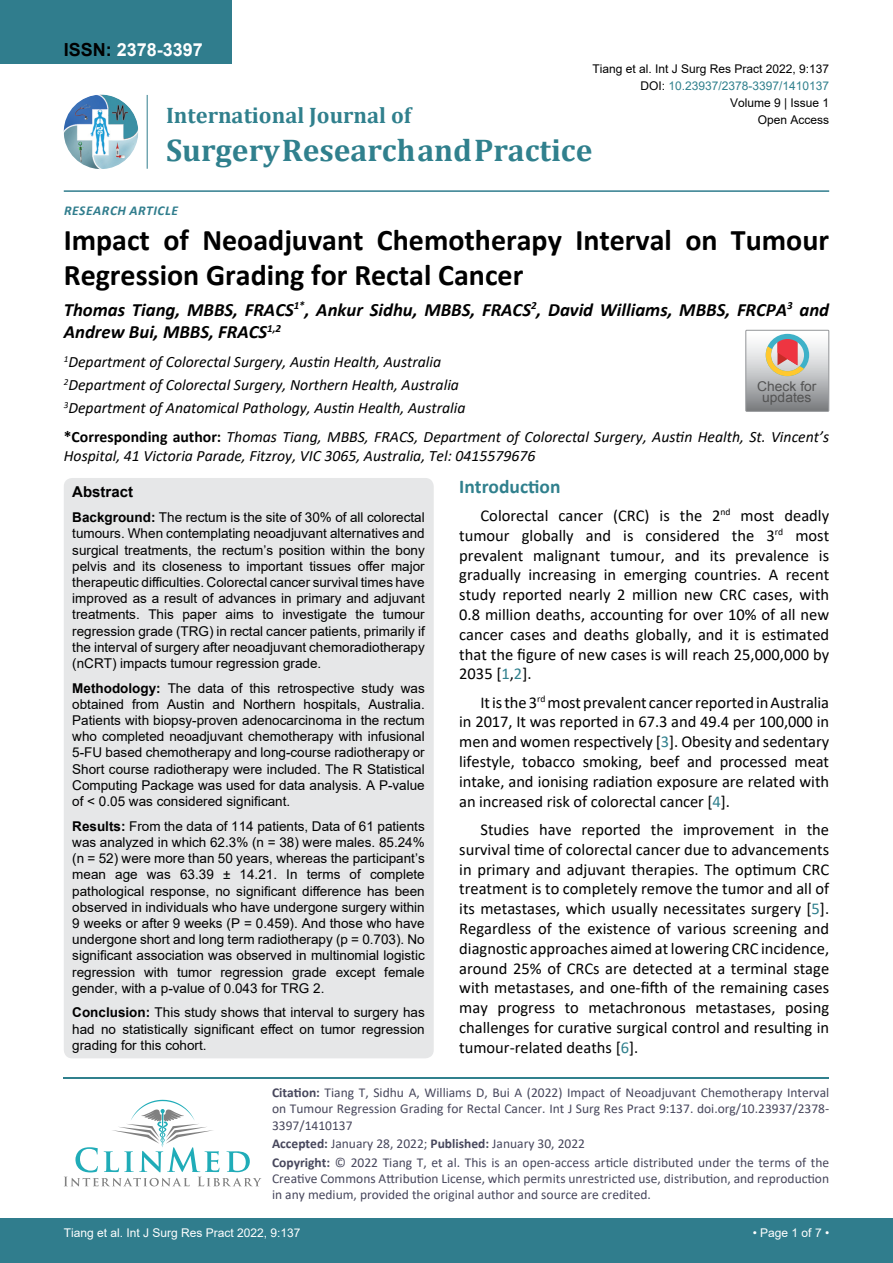
<style>
.page{position:relative;width:893px;height:1263px;background:#fff}
.page>*{position:absolute;margin:0;border:0;box-sizing:border-box;transform-origin:0 0}
.t1{font:700 31.5px "Cambria";color:#30808d}
.t2{font:700 30px/34.5px "Calibri";color:#000}
.t3{font:700 22.5px "Cambria";color:#30808d}
.t4{font:700 19.5px "Calibri";color:#30808d}
.t5{font:italic 700 18.75px/22.5px "Calibri";color:#000}
.t6{font:700 18px "Arial";color:#fff}
.t7{font:16.5px/19.8px "Calibri";color:#000;text-align:justify}
.t8{font:italic 15.75px/23.1px "Calibri";color:#000}
.t9{font:700 15px "Arial";color:#000}
.t10{font:13.5px/16.2px "Arial";color:#000;text-align:justify}
.t11{font:13.5px/16.2px "Calibri";color:#47475c}
.t12{font:italic 700 13.5px "Calibri";letter-spacing:.04em;color:#307d8d}
.t13{font:13.5px/11.6px "Arial";color:#535353;text-align:center}
.t14{font:12px "Arial";color:#000}
.t15{font:12px "Arial";color:#fff}
.t16{font:12px "Arial";color:#30808d}
.s1{color:#000}
.s2{font-weight:700;font-style:normal}
.s3{font-weight:700}
.s4{color:#30808d}
</style>
<div class="page">
<div style="left:0;top:1218px;width:893px;height:45px;background:#307d8d"></div>
<div style="left:0;top:0;width:231px;height:64px;background:#307d8d"></div>
<img style="left:64px;top:95px;width:74px;height:74px;border-radius:37px">
<hr style="left:147px;top:95px;width:1px;height:74px;background:#307d8d">
<hr style="left:64px;top:190px;width:765px;height:2px;background:#307d8d">
<hr style="left:64px;top:1077px;width:765px;height:1px;background:#30808d">
<svg style="left:64px;top:1100px;width:197px;height:86px"></svg>
<div style="left:745px;top:330px;width:84px;height:82px;border:1px solid #939598"></div>
<svg style="left:746px;top:330px;width:83px;height:81px;background:#bdb6b3"></svg>
<div style="left:64px;top:478px;width:370px;height:580px;background:#e6e7e8;border-radius:9px"></div>
<h3 class="t6" style="left:64px;top:37px;width:141px"><span class="s1">ISSN:</span> 2378-3397</h3>
<p class="t14" style="left:592px;top:60px;width:238px">Tiang et al. Int J Surg Res Pract 2022, 9:137</p>
<p class="t14" style="left:730px;top:95px;width:101px">Volume 9 | Issue 1</p>
<p class="t16" style="left:640px;top:77px;width:190px"><span class="s1">DOI:</span> 10.23937/2378-3397/1410137</p>
<h3 class="t3" style="left:166px;top:100px;width:247px">International Journal of</h3>
<h1 class="t1" style="left:166px;top:128px;width:428px">Surgery Research and Practice</h1>
<p class="t14" style="left:758px;top:112px;width:73px">Open Access</p>
<p class="t12" style="left:64px;top:201px;width:115px">Research Article</p>
<h2 class="t2" style="left:64px;top:222px;width:767px">Impact of Neoadjuvant Chemotherapy Interval on Tumour<br>Regression Grading for Rectal Cancer</h2>
<h3 class="t5" style="left:64px;top:297px;width:767px">Thomas Tiang, MBBS, FRACS<sup>1*</sup>, Ankur Sidhu, MBBS, FRACS<sup>2</sup>, David Williams, MBBS, FRCPA<sup>3</sup> and<br>Andrew Bui, MBBS, FRACS<sup>1,2</sup></h3>
<p class="t8" style="left:64px;top:349px;width:403px"><sup>1</sup>Department of Colorectal Surgery, Austin Health, Australia<br><sup>2</sup>Department of Colorectal Surgery, Northern Health, Australia<br><sup>3</sup>Department of Anatomical Pathology, Austin Health, Australia</p>
<p class="t13" style="left:757px;top:380px;width:61px">Check for updates</p>
<p class="t8" style="left:64px;top:427px;width:767px;line-height:18.9px"><span class="s2">*Corresponding author:</span> Thomas Tiang, MBBS, FRACS, Department of Colorectal Surgery, Austin Health, St. Vincent’s<br>Hospital, 41 Victoria Parade, Fitzroy, VIC 3065, Australia, Tel: 0415579676</p>
<p class="t9" style="left:72px;top:481px;width:62px">Abstract</p>
<p class="t10" style="left:72px;top:509px;width:354px"><span class="s3">Background:</span> The rectum is the site of 30% of all colorectal tumours. When contemplating neoadjuvant alternatives and surgical treatments, the rectum’s position within the bony pelvis and its closeness to important tissues offer major therapeutic difficulties. Colorectal cancer survival times have improved as a result of advances in primary and adjuvant treatments. This paper aims to investigate the tumour regression grade (TRG) in rectal cancer patients, primarily if the interval of surgery after neoadjuvant chemoradiotherapy (nCRT) impacts tumour regression grade.</p>
<p class="t10" style="left:72px;top:680px;width:354px"><span class="s3">Methodology:</span> The data of this retrospective study was obtained from Austin and Northern hospitals, Australia.<br>Patients with biopsy-proven adenocarcinoma in the rectum who completed neoadjuvant chemotherapy with infusional 5-FU based chemotherapy and long-course radiotherapy or Short course radiotherapy were included. The R Statistical Computing Package was used for data analysis. A P-value of &lt; 0.05 was considered significant.</p>
<p class="t10" style="left:72px;top:818px;width:354px"><span class="s3">Results:</span> From the data of 114 patients, Data of 61 patients was analyzed in which 62.3% (n = 38) were males. 85.24% (n = 52) were more than 50 years, whereas the participant’s mean age was 63.39 ± 14.21. In terms of complete pathological response, no significant difference has been observed in individuals who have undergone surgery within 9 weeks or after 9 weeks (P = 0.459). And those who have undergone short and long term radiotherapy (p = 0.703). No significant association was observed in multinomial logistic regression with tumor regression grade except female gender, with a p-value of 0.043 for TRG 2.</p>
<p class="t10" style="left:72px;top:1004px;width:354px"><span class="s3">Conclusion:</span> This study shows that interval to surgery has had no statistically significant effect on tumor regression grading for this cohort.</p>
<h3 class="t4" style="left:459px;top:472px;width:103px">Introduction</h3>
<p class="t7" style="left:459px;top:505px;width:371px;text-indent:21px">Colorectal cancer (CRC) is the 2<sup>nd</sup> most deadly tumour globally and is considered the 3<sup>rd</sup> most prevalent malignant tumour, and its prevalence is gradually increasing in emerging countries. A recent study reported nearly 2 million new CRC cases, with 0.8 million deaths, accounting for over 10% of all new cancer cases and deaths globally, and it is estimated that the figure of new cases is will reach 25,000,000 by 2035 [<span class="s4">1</span>,<span class="s4">2</span>].</p>
<p class="t7" style="left:459px;top:692px;width:371px;text-indent:21px">It is the 3<sup>rd</sup> most prevalent cancer reported in Australia in 2017, It was reported in 67.3 and 49.4 per 100,000 in men and women respectively [<span class="s4">3</span>]. Obesity and sedentary lifestyle, tobacco smoking, beef and processed meat intake, and ionising radiation exposure are related with an increased risk of colorectal cancer [<span class="s4">4</span>].</p>
<p class="t7" style="left:459px;top:819px;width:371px;text-indent:21px">Studies have reported the improvement in the survival time of colorectal cancer due to advancements in primary and adjuvant therapies. The optimum CRC treatment is to completely remove the tumor and all of its metastases, which usually necessitates surgery [<span class="s4">5</span>].<br>Regardless of the existence of various screening and diagnostic approaches aimed at lowering CRC incidence, around 25% of CRCs are detected at a terminal stage with metastases, and one-fifth of the remaining cases may progress to metachronous metastases, posing challenges for curative surgical control and resulting in tumour-related deaths [<span class="s4">6</span>].</p>
<p class="t11" style="left:272px;top:1084px;width:559px;text-align:justify"><span class="s3">Citation:</span> Tiang T, Sidhu A, Williams D, Bui A (2022) Impact of Neoadjuvant Chemotherapy Interval on Tumour Regression Grading for Rectal Cancer. Int J Surg Res Pract 9:137. doi.org/10.23937/2378- 3397/1410137</p>
<p class="t11" style="left:272px;top:1134px;width:559px;line-height:18.6px"><span class="s3">Accepted:</span> January 28, 2022; <span class="s3">Published:</span> January 30, 2022<br><span class="s3">Copyright:</span> © 2022 Tiang T, et al. This is an open-access article distributed under the terms of the</p>
<p class="t11" style="left:272px;top:1170px;width:559px">Creative Commons Attribution License, which permits unrestricted use, distribution, and reproduction in any medium, provided the original author and source are credited.</p>
<p class="t15" style="left:64px;top:1224px;width:238px">Tiang et al. Int J Surg Res Pract 2022, 9:137</p>
<p class="t15" style="left:753px;top:1224px;width:78px">• Page 1 of 7 •</p>
</div>
